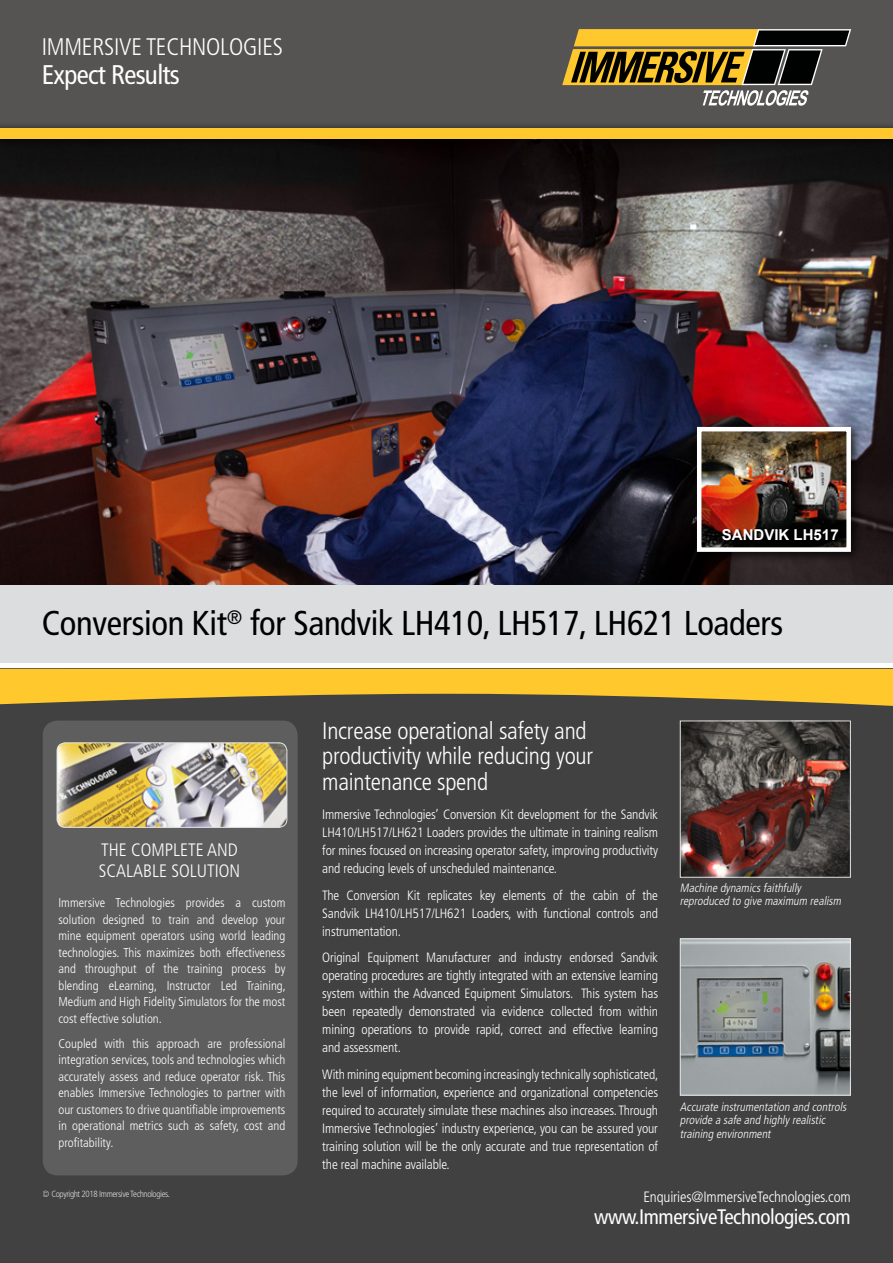
<style>
.page{position:relative;width:893px;height:1263px;background:#fff}
.page>*{position:absolute;margin:0;border:0;box-sizing:border-box;transform-origin:0 0}
.t1{font:condensed 34.5px "Frutiger LT Std";letter-spacing:-.01em;color:#000}
.t2{font:condensed 27px "Frutiger LT Std";letter-spacing:-.025em;color:#fff}
.t3{font:300 condensed 24px/25.5px "Frutiger LT Std";letter-spacing:-.01em;color:#fff}
.t4{font:condensed 21px "Frutiger LT Std";letter-spacing:-.02em;color:#fff}
.t5{font:300 condensed 18px/21px "Frutiger LT Std";color:#fff}
.t6{font:300 condensed 15px "Frutiger LT Std";letter-spacing:-.01em;color:#fff}
.t7{font:700 15px "Arial";color:#fff}
.t8{font:300 condensed 13.5px/18px "Frutiger LT Std";letter-spacing:-.01em;color:#fff;text-align:justify}
.t9{font:300 condensed 12.75px/16.5px "Frutiger LT Std";color:#fff;text-align:justify}
.t10{font:italic 300 condensed 12px/13.5px "Frutiger LT Std";color:#fff}
.t11{font:300 condensed 9px "Frutiger LT Std";letter-spacing:-.04em;color:#fff}
</style>
<div class="page">
<div style="left:0;top:669px;width:893px;height:594px;background:#404140"></div>
<div style="left:0;top:0;width:893px;height:143px;background:#555453"></div>
<svg style="left:562px;top:29px;width:289px;height:77px"></svg>
<img style="left:0;top:149px;width:893px;height:436px">
<div style="left:0;top:585px;width:893px;height:78px;background:#dcddde"></div>
<img style="left:682px;top:722px;width:167px;height:154px">
<div style="left:680px;top:720px;width:171px;height:158px;border:1px solid #e6e7e8"></div>
<img style="left:682px;top:940px;width:167px;height:153px">
<div style="left:680px;top:938px;width:171px;height:157px;border:1px solid #e6e7e8"></div>
<svg style="left:0;top:669px;width:893px;height:37px"></svg>
<div style="left:0;top:122px;width:893px;height:27px;background:#000;opacity:.75"></div>
<div style="left:0;top:128px;width:893px;height:10px;background:#ffc82c"></div>
<div style="left:691px;top:421px;width:172px;height:143px;background:#000;opacity:.75"></div>
<img style="left:702px;top:432px;width:144px;height:115px">
<div style="left:697px;top:427px;width:154px;height:125px;border:4px solid #fff"></div>
<svg style="left:722px;top:529px;width:119px;height:14px;background:#0e0603"></svg>
<div style="left:43px;top:720px;width:255px;height:455px;background:#5d5e5d;border-radius:15px"></div>
<img style="left:57px;top:744px;width:230px;height:82px">
<div style="left:57px;top:742px;width:230px;height:86px;border:1px solid #e6e7e8;border-radius:8px"></div>
<h3 class="t3" style="left:42px;top:35px;width:243px">IMMERSIVE TECHNOLOGIES</h3>
<h2 class="t2" style="left:42px;top:59px;width:140px">Expect Results</h2>
<p class="t7" style="left:722px;top:524px;width:118px">SANDVIK LH517</p>
<h1 class="t1" style="left:42px;top:603px;width:743px">Conversion Kit<sup>®</sup> for Sandvik LH410, LH517, LH621 Loaders</h1>
<h3 class="t5" style="left:99px;top:839px;width:143px">THE COMPLETE AND<br>SCALABLE SOLUTION</h3>
<p class="t9" style="left:58px;top:895px;width:229px">Immersive Technologies provides a custom solution designed to train and develop your mine equipment operators using world leading technologies. This maximizes both effectiveness and throughput of the training process by blending eLearning, Instructor Led Training, Medium and High Fidelity Simulators for the most cost effective solution.</p>
<p class="t9" style="left:58px;top:1035px;width:228px">Coupled with this approach are professional integration services, tools and technologies which accurately assess and reduce operator risk. This enables Immersive Technologies to partner with our customers to drive quantifiable improvements in operational metrics such as safety, cost and profitability.</p>
<p class="t11" style="left:43px;top:1189px;width:129px">© Copyright 2018 Immersive Technologies.</p>
<h3 class="t3" style="left:322px;top:718px;width:272px">Increase operational safety and productivity while reducing your maintenance spend</h3>
<p class="t8" style="left:322px;top:806px;width:337px">Immersive Technologies’ Conversion Kit development for the Sandvik LH410/LH517/LH621 Loaders provides the ultimate in training realism for mines focused on increasing operator safety, improving productivity and reducing levels of unscheduled maintenance.</p>
<p class="t8" style="left:322px;top:886px;width:337px">The Conversion Kit replicates key elements of the cabin of the Sandvik LH410/LH517/LH621 Loaders, with functional controls and instrumentation.</p>
<p class="t8" style="left:322px;top:949px;width:337px">Original Equipment Manufacturer and industry endorsed Sandvik operating procedures are tightly integrated with an extensive learning system within the Advanced Equipment Simulators. This system has been repeatedly demonstrated via evidence collected from within mining operations to provide rapid, correct and effective learning and assessment.</p>
<p class="t8" style="left:322px;top:1065px;width:338px">With mining equipment becoming increasingly technically sophisticated, the level of information, experience and organizational competencies required to accurately simulate these machines also increases. Through Immersive Technologies’ industry experience, you can be assured your training solution will be the only accurate and true representation of the real machine available.</p>
<p class="t10" style="left:680px;top:881px;width:165px">Machine dynamicsfaithfully reproduced to give maximum realism</p>
<p class="t10" style="left:680px;top:1100px;width:170px">Accurate instrumentation and controls provide a safe and highlyrealistic training environment</p>
<p class="t6" style="left:643px;top:1188px;width:209px">Enquiries@ImmersiveTechnologies.com</p>
<h3 class="t4" style="left:594px;top:1205px;width:258px">www.ImmersiveTechnologies.com</h3>
</div>
